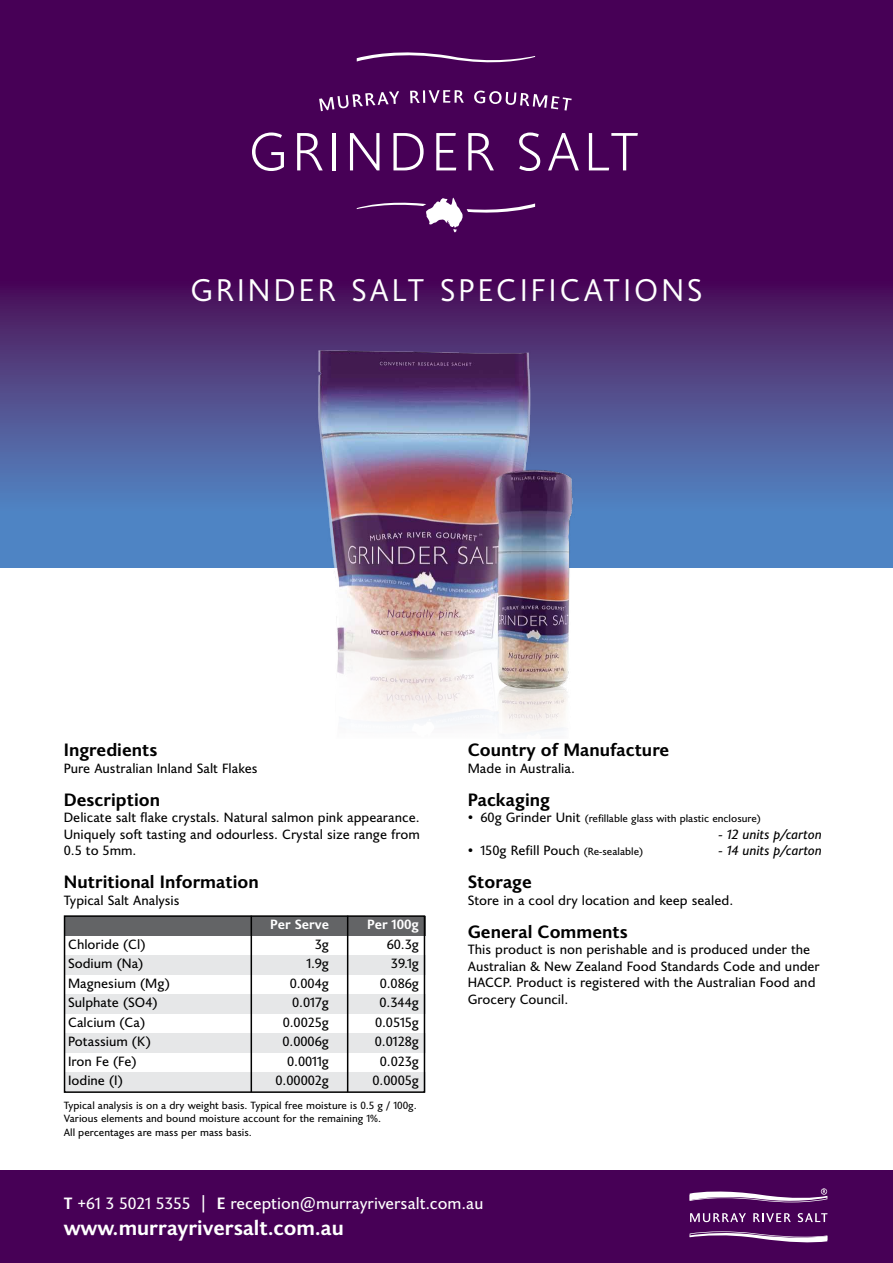
<style>
.page{position:relative;width:893px;height:1263px;background:#fff}
.page>*{position:absolute;margin:0;border:0;box-sizing:border-box;transform-origin:0 0}
.t1{font:31.5px "Joanna Sans Nova";letter-spacing:.1em;color:#fff}
.t2{font:700 21px "Joanna Sans Nova";color:#fff}
.t3{font:700 18px "Joanna Sans Nova";color:#000}
.t4{font:16.5px "Joanna Sans Nova";color:#fff}
.t5{font:13.5px/16.5px "Joanna Sans Nova";color:#000;text-align:justify}
.t6{font:italic 13.5px "Joanna Sans Nova";color:#000}
.t7{font:700 13.5px "Joanna Sans Nova";color:#fff}
.t8{font:10.5px/13.5px "Joanna Sans Nova";color:#000}
.s1{font-size:13.5px}
.s2{font-size:10.5px}
.s3{font-weight:700}
</style>
<div class="page">
<div style="left:64px;top:916px;width:361px;height:19px;background:#636466"></div>
<div style="left:64px;top:955px;width:361px;height:19px;background:#e6e7e8"></div>
<div style="left:64px;top:994px;width:361px;height:20px;background:#e6e7e8"></div>
<div style="left:64px;top:1033px;width:361px;height:19px;background:#e6e7e8"></div>
<div style="left:64px;top:1072px;width:361px;height:20px;background:#e6e7e8"></div>
<div style="left:64px;top:915px;width:361px;height:178px;border:2px solid #000"></div>
<svg style="left:0;top:0;width:893px;height:568px;background:#4b2572"></svg>
<div style="left:0;top:1170px;width:893px;height:93px;background:#470056"></div>
<img style="left:307px;top:338px;width:276px;height:396px">
<hr style="left:251px;top:916px;width:1px;height:176px;background:#000">
<hr style="left:347px;top:916px;width:1px;height:176px;background:#000">
<svg style="left:690px;top:1231px;width:137px;height:12px"></svg>
<svg style="left:690px;top:1213px;width:56px;height:9px"></svg>
<svg style="left:753px;top:1213px;width:38px;height:9px"></svg>
<svg style="left:798px;top:1213px;width:29px;height:9px"></svg>
<svg style="left:690px;top:1188px;width:137px;height:15px"></svg>
<svg style="left:357px;top:48px;width:178px;height:18px;background:#60236d"></svg>
<svg style="left:357px;top:198px;width:178px;height:36px;background:#642870"></svg>
<svg style="left:319px;top:91px;width:80px;height:20px;background:#6f387b"></svg>
<svg style="left:410px;top:90px;width:54px;height:13px"></svg>
<svg style="left:474px;top:90px;width:98px;height:21px;background:#6c3378"></svg>
<svg style="left:252px;top:133px;width:32px;height:38px"></svg>
<svg style="left:297px;top:133px;width:26px;height:37px"></svg>
<hr style="left:333px;top:133px;width:3px;height:37px;background:#fff">
<svg style="left:350px;top:133px;width:29px;height:37px"></svg>
<svg style="left:393px;top:133px;width:31px;height:37px"></svg>
<svg style="left:436px;top:133px;width:20px;height:37px"></svg>
<svg style="left:468px;top:133px;width:26px;height:37px"></svg>
<svg style="left:519px;top:133px;width:21px;height:38px"></svg>
<svg style="left:548px;top:133px;width:31px;height:37px"></svg>
<svg style="left:589px;top:133px;width:49px;height:37px"></svg>
<h1 class="t1" style="left:190px;top:268px;width:514px">GRINDER SALT SPECIFICATIONS</h1>
<h3 class="t3" style="left:64px;top:737px;width:95px">Ingredients</h3>
<p class="t5" style="left:64px;top:759px;width:195px">Pure Australian Inland Salt Flakes</p>
<h3 class="t3" style="left:64px;top:786px;width:98px">Description</h3>
<p class="t5" style="left:64px;top:809px;width:358px">Delicate salt flake crystals. Natural salmon pink appearance.<br>Uniquely soft tasting and odourless. Crystal size range from 0.5 to 5mm.</p>
<h3 class="t3" style="left:64px;top:869px;width:196px">Nutritional Information</h3>
<p class="t5" style="left:64px;top:891px;width:117px">Typical Salt Analysis</p>
<p class="t7" style="left:270px;top:915px;width:60px">Per Serve</p>
<p class="t7" style="left:367px;top:915px;width:53px">Per 100g</p>
<p class="t5" style="left:68px;top:935px;width:79px">Chloride (Cl)</p>
<p class="t5" style="left:315px;top:935px;width:16px">3g</p>
<p class="t5" style="left:387px;top:935px;width:34px">60.3g</p>
<p class="t5" style="left:68px;top:955px;width:77px">Sodium (Na)</p>
<p class="t5" style="left:306px;top:955px;width:24px">1.9g</p>
<p class="t5" style="left:391px;top:955px;width:30px">39.1g</p>
<p class="t5" style="left:68px;top:974px;width:104px">Magnesium (Mg)</p>
<p class="t5" style="left:290px;top:974px;width:41px">0.004g</p>
<p class="t5" style="left:380px;top:974px;width:41px">0.086g</p>
<p class="t5" style="left:68px;top:994px;width:91px">Sulphate (SO4)</p>
<p class="t5" style="left:292px;top:994px;width:38px">0.017g</p>
<p class="t5" style="left:380px;top:994px;width:41px">0.344g</p>
<p class="t5" style="left:68px;top:1013px;width:79px">Calcium (Ca)</p>
<p class="t5" style="left:283px;top:1013px;width:48px">0.0025g</p>
<p class="t5" style="left:375px;top:1013px;width:45px">0.0515g</p>
<p class="t5" style="left:68px;top:1033px;width:84px">Potassium (K)</p>
<p class="t5" style="left:283px;top:1033px;width:48px">0.0006g</p>
<p class="t5" style="left:375px;top:1033px;width:46px">0.0128g</p>
<p class="t5" style="left:68px;top:1052px;width:70px">Iron Fe (Fe)</p>
<p class="t5" style="left:287px;top:1052px;width:43px">0.0011g</p>
<p class="t5" style="left:380px;top:1052px;width:41px">0.023g</p>
<p class="t5" style="left:68px;top:1072px;width:56px">Iodine (I)</p>
<p class="t5" style="left:276px;top:1072px;width:55px">0.00002g</p>
<p class="t5" style="left:373px;top:1072px;width:48px">0.0005g</p>
<p class="t8" style="left:64px;top:1098px;width:354px">Typical analysis is on a dry weight basis. Typical free moisture is 0.5 g / 100g.<br>Various elements and bound moisture account for the remaining 1%.<br>All percentages are mass per mass basis.</p>
<h3 class="t3" style="left:468px;top:737px;width:203px">Country of Manufacture</h3>
<p class="t5" style="left:468px;top:759px;width:109px">Made in Australia.</p>
<h3 class="t3" style="left:468px;top:786px;width:84px">Packaging</h3>
<p class="t8" style="left:468px;top:811px;width:295px"><span class="s1">• 60g Grinder Unit</span> (refillable glass with plastic enclosure)</p>
<p class="t6" style="left:719px;top:824px;width:105px">- 12 units p/carton</p>
<p class="t5" style="left:468px;top:842px;width:177px">• 150g Refill Pouch <span class="s2">(Re-sealable)</span></p>
<p class="t6" style="left:719px;top:841px;width:105px">- 14 units p/carton</p>
<h3 class="t3" style="left:468px;top:869px;width:66px">Storage</h3>
<p class="t5" style="left:468px;top:891px;width:267px">Store in a cool dry location and keep sealed.</p>
<h3 class="t3" style="left:468px;top:918px;width:162px">General Comments</h3>
<p class="t5" style="left:468px;top:941px;width:354px;text-align:left">This product is non perishable and is produced under the Australian &amp; New Zealand Food Standards Code and under HACCP. Product is registered with the Australian Food and Grocery Council.</p>
<p class="t4" style="left:64px;top:1192px;width:421px"><span class="s3">T</span> +61 3 5021 5355 | <span class="s3">E</span> reception@murrayriversalt.com.au</p>
<h2 class="t2" style="left:64px;top:1212px;width:282px">www.murrayriversalt.com.au</h2>
</div>
